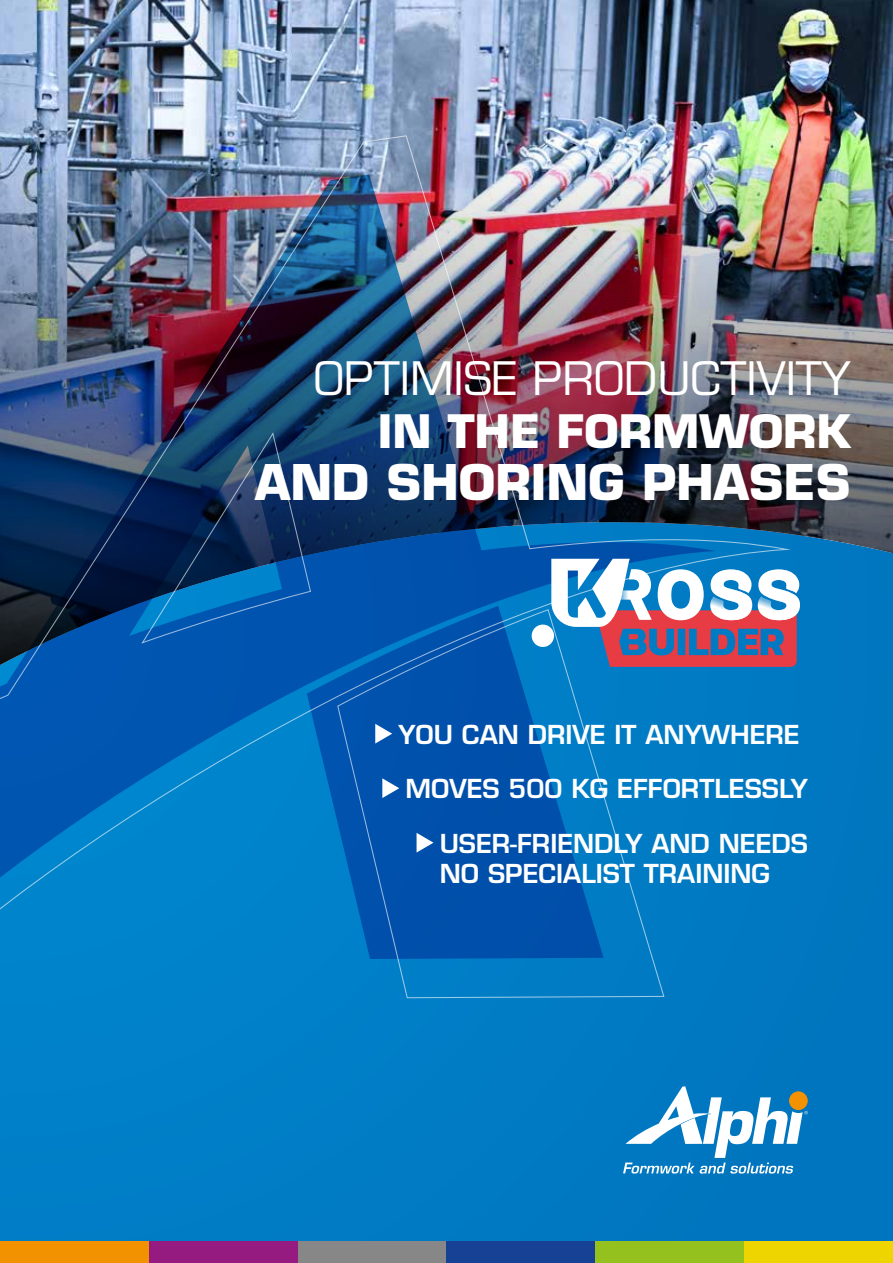
<style>
.page{position:relative;width:893px;height:1263px;background:#007bc4}
.page>*{position:absolute;margin:0;border:0;box-sizing:border-box;transform-origin:0 0}
.t1{font:700 48px "Eurostile LT Std";color:#fff}
.t2{font:45px "Eurostile LT Std";color:#fff}
.t3{font:700 45px "Eurostile LT Std";color:#fff}
.t4{font:600 25.5px "Eurostile LT Std";color:#fff}
</style>
<div class="page">
<div style="left:0;top:1242px;width:149px;height:21px;background:#f39200"></div>
<div style="left:149px;top:1242px;width:149px;height:21px;background:#951b81"></div>
<div style="left:298px;top:1242px;width:148px;height:21px;background:#878787"></div>
<div style="left:446px;top:1242px;width:149px;height:21px;background:#164194"></div>
<div style="left:595px;top:1242px;width:149px;height:21px;background:#95c11f"></div>
<div style="left:744px;top:1242px;width:149px;height:21px;background:#efd500"></div>
<img style="left:0;top:0;width:893px;height:554px">
<img style="left:0;top:135px;width:792px;height:863px">
<svg style="left:375px;top:724px;width:17px;height:19px"></svg>
<svg style="left:382px;top:778px;width:17px;height:20px"></svg>
<svg style="left:417px;top:833px;width:16px;height:19px"></svg>
<svg style="left:623px;top:1086px;width:185px;height:87px"></svg>
<div style="left:532px;top:624px;width:22px;height:23px;background:#fff;border-radius:50%"></div>
<svg style="left:551px;top:559px;width:249px;height:108px"></svg>
<h2 class="t2" style="left:314px;top:352px;width:538px">OPTIMISE PRODUCTIVITY</h2>
<h2 class="t3" style="left:378px;top:404px;width:474px">IN THE FORMWORK</h2>
<h1 class="t1" style="left:255px;top:453px;width:597px">AND SHORING PHASES</h1>
<p class="t4" style="left:398px;top:718px;width:403px">YOU CAN DRIVE IT ANYWHERE</p>
<p class="t4" style="left:405px;top:773px;width:404px">MOVES 500 KG EFFORTLESSLY</p>
<p class="t4" style="left:440px;top:827px;width:370px">USER-FRIENDLY AND NEEDS</p>
<p class="t4" style="left:440px;top:858px;width:332px">NO SPECIALIST TRAINING</p>
</div>
